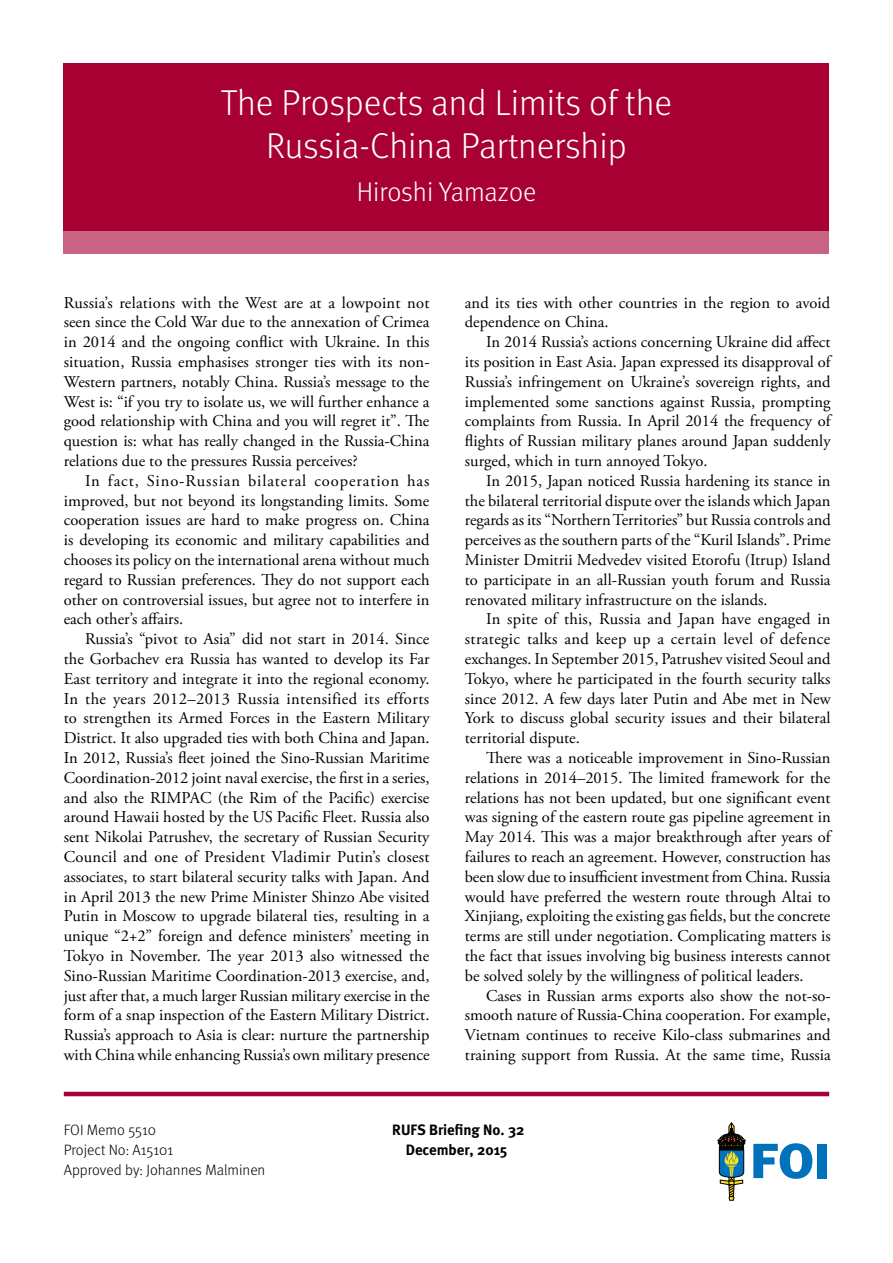
<style>
.page{position:relative;width:893px;height:1263px;background:#fff}
.page>*{position:absolute;margin:0;border:0;box-sizing:border-box;transform-origin:0 0}
.t1{font:300 36px/43.2px "Meta";color:#fff;text-align:center}
.t2{font:300 27px "Meta";color:#fff}
.t3{font:16.5px/19.8px "Adobe Garamond Pro";color:#000;text-align:justify}
.t4{font:300 15px "Meta";color:#000}
.t5{font:700 15px "Meta";color:#000}
</style>
<div class="page">
<svg style="left:753px;top:1143px;width:59px;height:36px"></svg>
<div style="left:818px;top:1144px;width:9px;height:34px;background:#0072bc"></div>
<svg style="left:718px;top:1122px;width:27px;height:78px"></svg>
<div style="left:64px;top:208px;width:765px;height:45px;background:#ca6383"></div>
<div style="left:64px;top:63px;width:765px;height:167px;background:#a80033"></div>
<hr style="left:64px;top:1092px;width:765px;height:4px;background:#a80033">
<h1 class="t1" style="left:221px;top:81px;width:453px">The Prospects and Limits of the<br>Russia-China Partnership</h1>
<h2 class="t2" style="left:357px;top:177px;width:181px">Hiroshi Yamazoe</h2>
<p class="t3" style="left:64px;top:293px;width:367px">Russia’s relations with the West are at a lowpoint not seen since the Cold War due to the annexation of Crimea in 2014 and the ongoing conflict with Ukraine. In this situation, Russia emphasises stronger ties with its non-Western partners, notably China. Russia’s message to the West is: “if you try to isolate us, we will further enhance a good relationship with China and you will regret it”. The question is: what has really changed in the Russia-China relations due to the pressures Russia perceives?</p>
<p class="t3" style="left:64px;top:471px;width:367px;text-indent:21px">In fact, Sino-Russian bilateral cooperation has improved, but not beyond its longstanding limits. Some cooperation issues are hard to make progress on. China is developing its economic and military capabilities and chooses its policy on the international arena without much regard to Russian preferences. They do not support each other on controversial issues, but agree not to interfere in each other’s affairs.</p>
<p class="t3" style="left:64px;top:630px;width:367px;text-indent:21px">Russia’s “pivot to Asia” did not start in 2014. Since the Gorbachev era Russia has wanted to develop its Far East territory and integrate it into the regional economy.<br>In the years 2012–2013 Russia intensified its efforts to strengthen its Armed Forces in the Eastern Military District. It also upgraded ties with both China and Japan.<br>In 2012, Russia’s fleet joined the Sino-Russian Maritime Coordination-2012 joint naval exercise, the first in a series, and also the RIMPAC (the Rim of the Pacific) exercise around Hawaii hosted by the US Pacific Fleet. Russia also sent Nikolai Patrushev, the secretary of Russian Security Council and one of President Vladimir Putin’s closest associates, to start bilateral security talks with Japan. And in April 2013 the new Prime Minister Shinzo Abe visited Putin in Moscow to upgrade bilateral ties, resulting in a unique “2+2” foreign and defence ministers’ meeting in Tokyo in November. The year 2013 also witnessed the Sino-Russian Maritime Coordination-2013 exercise, and, just after that, a much larger Russian military exercise in the form of a snap inspection of the Eastern Military District.<br>Russia’s approach to Asia is clear: nurture the partnership with China while enhancing Russia’s own military presence</p>
<p class="t3" style="left:465px;top:293px;width:367px">and its ties with other countries in the region to avoid dependence on China.</p>
<p class="t3" style="left:465px;top:333px;width:367px;text-indent:21px">In 2014 Russia’s actions concerning Ukraine did affect its position in East Asia. Japan expressed its disapproval of Russia’s infringement on Ukraine’s sovereign rights, and implemented some sanctions against Russia, prompting complaints from Russia. In April 2014 the frequency of flights of Russian military planes around Japan suddenly surged, which in turn annoyed Tokyo.</p>
<p class="t3" style="left:465px;top:471px;width:367px;text-indent:21px">In 2015, Japan noticed Russia hardening its stance in the bilateral territorial dispute over the islands which Japan regards as its “Northern Territories” but Russia controls and perceives as the southern parts of the “Kuril Islands”. Prime Minister Dmitrii Medvedev visited Etorofu (Itrup) Island to participate in an all-Russian youth forum and Russia renovated military infrastructure on the islands.</p>
<p class="t3" style="left:465px;top:610px;width:367px;text-indent:21px">In spite of this, Russia and Japan have engaged in strategic talks and keep up a certain level of defence exchanges. In September 2015, Patrushev visited Seoul and Tokyo, where he participated in the fourth security talks since 2012. A few days later Putin and Abe met in New York to discuss global security issues and their bilateral territorial dispute.</p>
<p class="t3" style="left:465px;top:748px;width:367px;text-indent:21px">There was a noticeable improvement in Sino-Russian relations in 2014–2015. The limited framework for the relations has not been updated, but one significant event was signing of the eastern route gas pipeline agreement in May 2014. This was a major breakthrough after years of failures to reach an agreement. However, construction has been slow due to insufficient investment from China. Russia would have preferred the western route through Altai to Xinjiang, exploiting the existing gas fields, but the concrete terms are still under negotiation. Complicating matters is the fact that issues involving big business interests cannot be solved solely by the willingness of political leaders.</p>
<p class="t3" style="left:465px;top:986px;width:367px;text-indent:21px">Cases in Russian arms exports also show the not-so&shy;smooth nature of Russia-China cooperation. For example, Vietnam continues to receive Kilo-class submarines and training support from Russia. At the same time, Russia</p>
<p class="t4" style="left:64px;top:1121px;width:94px">FOI Memo 5510</p>
<p class="t5" style="left:392px;top:1120px;width:134px">RUFS Briefing No. 32</p>
<p class="t4" style="left:64px;top:1141px;width:111px">Project No: A15101</p>
<p class="t5" style="left:406px;top:1141px;width:103px">December, 2015</p>
<p class="t4" style="left:64px;top:1161px;width:203px">Approved by: Johannes Malminen</p>
</div>
